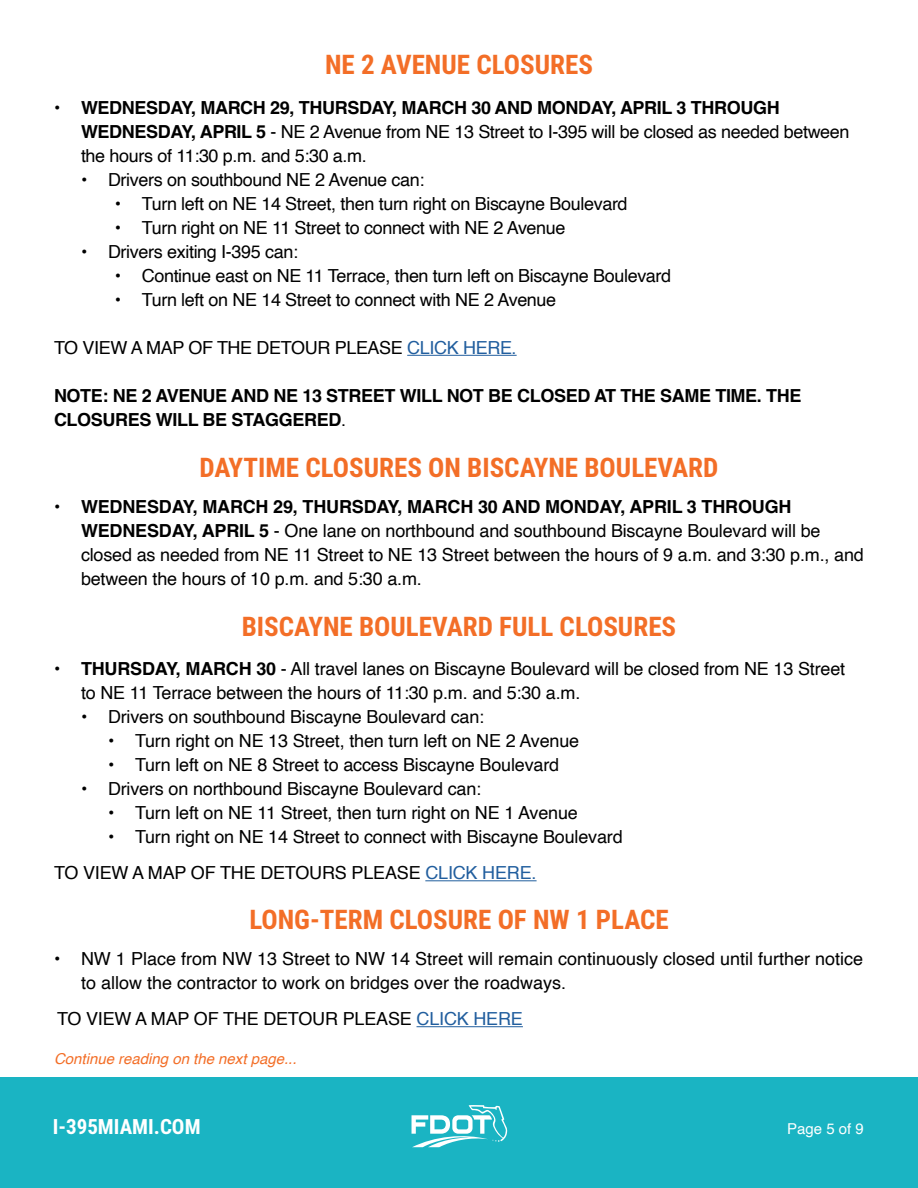
<style>
.page{position:relative;width:918px;height:1188px;background:#fff}
.page>*{position:absolute;margin:0;border:0;box-sizing:border-box;transform-origin:0 0}
.t1{font:700 27px "Roboto Condensed";color:#f36e27}
.t2{font:700 21px "Roboto Condensed";color:#fff}
.t3{font:18px/24px "Helvetica";letter-spacing:-.01em;color:#000}
.t4{font:700 18px/24px "Helvetica";letter-spacing:-.02em;color:#000}
.t5{font:italic 15px "Helvetica";color:#f36e27}
.t6{font:15px "Helvetica";color:#fff}
.s1{font-weight:700}
.s2{color:#215e9e}
.s3{font-weight:400}
</style>
<div class="page">
<div style="left:0;top:1077px;width:918px;height:111px;background:#1ab4c3"></div>
<svg style="left:412px;top:1105px;width:95px;height:42px"></svg>
<hr style="left:425px;top:880px;width:112px;height:1px;background:#215e9e">
<hr style="left:407px;top:355px;width:110px;height:1px;background:#215e9e">
<hr style="left:417px;top:1026px;width:106px;height:1px;background:#215e9e">
<h1 class="t1" style="left:325px;top:46px;width:269px">NE 2 AVENUE CLOSURES</h1>
<p class="t3" style="left:81px;top:96px;width:770px;text-indent:-27px"><span class="s1">• WEDNESDAY, MARCH 29, THURSDAY, MARCH 30 AND MONDAY, APRIL 3 THROUGH<br>WEDNESDAY, APRIL 5</span> - NE 2 Avenue from NE 13 Street to I-395 will be closed as needed between the hours of 11:30 p.m. and 5:30 a.m.</p>
<p class="t3" style="left:81px;top:168px;width:345px">• Drivers on southbound NE 2 Avenue can:</p>
<p class="t3" style="left:115px;top:192px;width:514px">• Turn left on NE 14 Street, then turn right on Biscayne Boulevard</p>
<p class="t3" style="left:115px;top:216px;width:452px">• Turn right on NE 11 Street to connect with NE 2 Avenue</p>
<p class="t3" style="left:81px;top:240px;width:219px">• Drivers exiting I-395 can:</p>
<p class="t3" style="left:115px;top:264px;width:558px">• Continue east on NE 11 Terrace, then turn left on Biscayne Boulevard</p>
<p class="t3" style="left:115px;top:288px;width:443px">• Turn left on NE 14 Street to connect with NE 2 Avenue</p>
<p class="t3" style="left:54px;top:336px;width:464px">TO VIEW A MAP OF THE DETOUR PLEASE <span class="s2">CLICK HERE.</span></p>
<p class="t4" style="left:54px;top:386px;width:749px">NOTE: NE 2 AVENUE AND NE 13 STREET WILL NOT BE CLOSED AT THE SAME TIME. THE<br>CLOSURES WILL BE STAGGERED<span class="s3">.</span></p>
<h1 class="t1" style="left:200px;top:448px;width:520px">DAYTIME CLOSURES ON BISCAYNE BOULEVARD</h1>
<p class="t3" style="left:81px;top:496px;width:784px;text-indent:-27px"><span class="s1">• WEDNESDAY, MARCH 29, THURSDAY, MARCH 30 AND MONDAY, APRIL 3 THROUGH WEDNESDAY, APRIL 5</span> - One lane on northbound and southbound Biscayne Boulevard will be closed as needed from NE 11 Street to NE 13 Street between the hours of 9 a.m. and 3:30 p.m., and between the hours of 10 p.m. and 5:30 a.m.</p>
<h1 class="t1" style="left:242px;top:608px;width:436px">BISCAYNE BOULEVARD FULL CLOSURES</h1>
<p class="t3" style="left:81px;top:658px;width:766px;text-indent:-27px"><span class="s1">• THURSDAY, MARCH 30</span> - All travel lanes on Biscayne Boulevard will be closed from NE 13 Street to NE 11 Terrace between the hours of 11:30 p.m. and 5:30 a.m.</p>
<p class="t3" style="left:81px;top:706px;width:405px">• Drivers on southbound Biscayne Boulevard can:</p>
<p class="t3" style="left:108px;top:730px;width:473px">• Turn right on NE 13 Street, then turn left on NE 2 Avenue</p>
<p class="t3" style="left:108px;top:754px;width:453px">• Turn left on NE 8 Street to access Biscayne Boulevard</p>
<p class="t3" style="left:81px;top:778px;width:402px">• Drivers on northbound Biscayne Boulevard can:</p>
<p class="t3" style="left:108px;top:802px;width:471px">• Turn left on NE 11 Street, then turn right on NE 1 Avenue</p>
<p class="t3" style="left:54px;top:820px;width:570px;line-height:36px;text-indent:54px">• Turn right on NE 14 Street to connect with Biscayne Boulevard<br>TO VIEW A MAP OF THE DETOURS PLEASE <span class="s2">CLICK HERE.</span></p>
<h1 class="t1" style="left:249px;top:900px;width:421px">LONG-TERM CLOSURE OF NW 1 PLACE</h1>
<p class="t3" style="left:81px;top:948px;width:784px;text-indent:-27px">• NW 1 Place from NW 13 Street to NW 14 Street will remain continuously closed until further notice to allow the contractor to work on bridges over the roadways.</p>
<p class="t3" style="left:57px;top:1008px;width:467px">TO VIEW A MAP OF THE DETOUR PLEASE <span class="s2">CLICK HERE</span></p>
<p class="t5" style="left:54px;top:1047px;width:244px">Continue reading on the next page...</p>
<p class="t2" style="left:53px;top:1112px;width:149px">I-395MIAMI.COM</p>
<p class="t6" style="left:787px;top:1117px;width:78px">Page 5 of 9</p>
</div>
